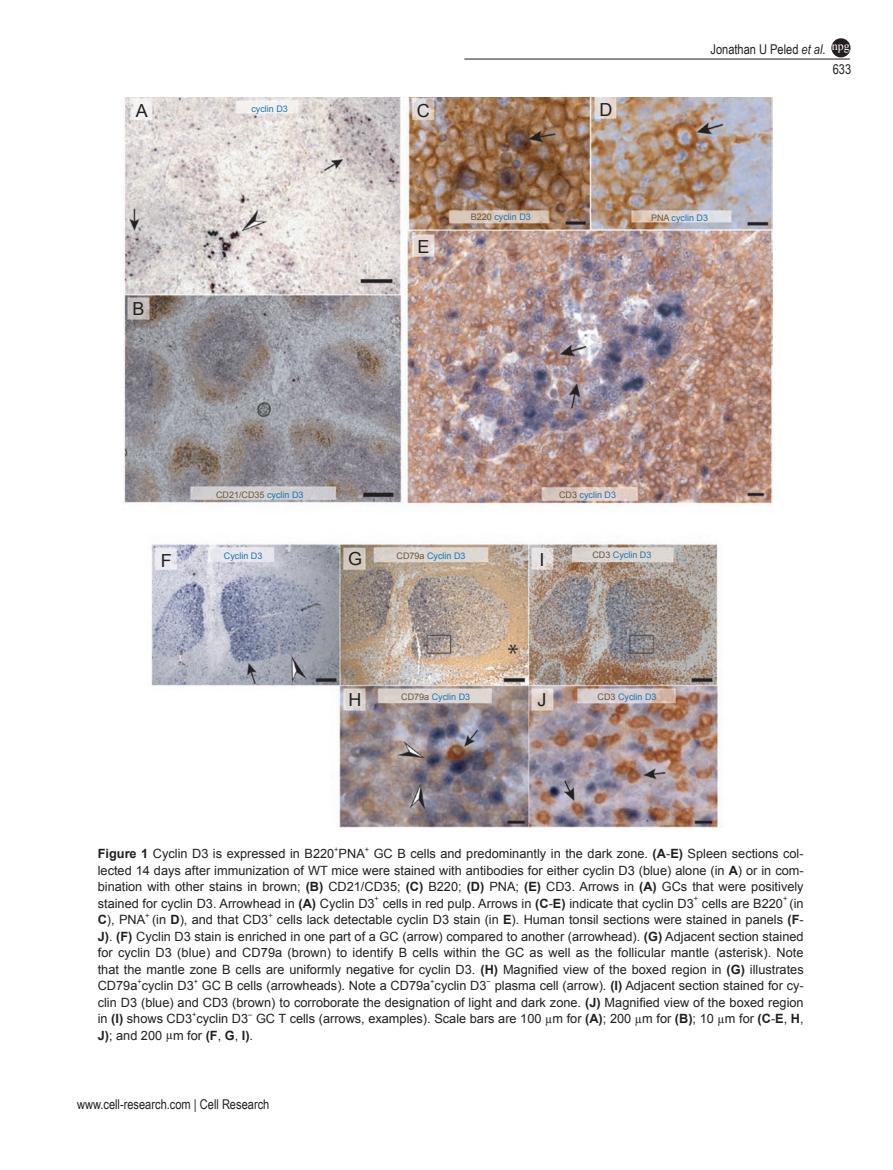
<style>
.page{position:relative;width:893px;height:1170px;background:#fff}
.page>*{position:absolute;margin:0;border:0;box-sizing:border-box;transform-origin:0 0}
.t1{font:18px "Arial MT2";color:#231f20}
.t2{font:13.5px "Arial Narrow";color:#231f20}
.t3{font:12.75px/16.5px "Arial MT2";color:#231f20;text-align:justify}
.t4{font:12px "Times New Roman PSMT2";color:#fff}
.t5{font:9px "Arial MT2";color:#1e74b0}
.t6{font:9px "Arial MT2";color:#6c5634}
.t7{font:7.5px "Arial MT2";color:#231f20}
.t8{font:7.5px "Arial";color:#231f20}
.s1{font-style:italic}
.s2{color:#6c5634}
.s3{color:#1e74b0}
.s4{font-family:"Arial";font-weight:700}
.s5{font-family:"Arial"}
.s6{font-family:"Times New Roman PSMT2"}
</style>
<div class="page">
<hr style="left:464px;top:59px;width:386px;height:1px;background:#231f20">
<div style="left:832px;top:39px;width:18px;height:18px;background:#231f20;border-radius:50%"></div>
<div style="left:831px;top:38px;width:19px;height:19px;border:2px solid #231f20;border-radius:50%"></div>
<img style="left:124px;top:98px;width:649px;height:729px">
<p class="t4" style="left:832px;top:38px;width:19px">npg</p>
<p class="t2" style="left:710px;top:40px;width:117px">Jonathan U Peled <span class="s1">et al</span>.</p>
<h1 class="t1" style="left:136px;top:99px;width:14px">A</h1>
<p class="t5" style="left:251px;top:103px;width:38px">cyclin D3</p>
<h1 class="t1" style="left:133px;top:297px;width:14px">B</h1>
<h1 class="t1" style="left:417px;top:99px;width:14px">C</h1>
<h1 class="t1" style="left:417px;top:234px;width:14px">E</h1>
<h1 class="t1" style="left:599px;top:98px;width:14px">D</h1>
<p class="t5" style="left:471px;top:211px;width:62px"><span class="s2">B220</span> cyclin D3</p>
<p class="t5" style="left:651px;top:212px;width:59px"><span class="s2">PNA</span> cyclin D3</p>
<p class="t2" style="left:833px;top:59px;width:20px">633</p>
<p class="t6" style="left:216px;top:488px;width:89px">CD21/CD35 <span class="s3">cyclin D3</span></p>
<p class="t5" style="left:559px;top:488px;width:59px"><span class="s2">CD3</span> cyclin D3</p>
<p class="t5" style="left:224px;top:549px;width:40px">Cyclin D3</p>
<p class="t5" style="left:396px;top:549px;width:71px"><span class="s2">CD79a</span> Cyclin D3</p>
<h1 class="t1" style="left:161px;top:548px;width:12px">F</h1>
<h1 class="t1" style="left:348px;top:547px;width:16px">G</h1>
<h1 class="t1" style="left:539px;top:548px;width:7px">I</h1>
<p class="t5" style="left:592px;top:549px;width:61px"><span class="s2">CD3</span> Cyclin D3</p>
<h1 class="t1" style="left:348px;top:688px;width:14px">H</h1>
<h1 class="t1" style="left:537px;top:687px;width:10px">J</h1>
<p class="t5" style="left:401px;top:690px;width:71px"><span class="s2">CD79a</span> Cyclin D3</p>
<p class="t5" style="left:598px;top:690px;width:61px"><span class="s2">CD3</span> Cyclin D3</p>
<p class="t7" style="left:334px;top:844px;width:6px">+</p>
<p class="t7" style="left:365px;top:844px;width:6px">+</p>
<p class="t3" style="left:98px;top:845px;width:707px;text-indent:276px">GC B cells and predominantly in the dark zone. <span class="s4">(A</span>-<span class="s4">E)</span> Spleen sections col&shy;lected 14 days after immunization of WT mice were stained with antibodies for either cyclin D3 (blue) alone (in <span class="s4">A</span>) or in com&shy;bination with other stains in brown; <span class="s4">(B)</span> CD21/CD35; <span class="s4">(C)</span> B220; <span class="s4">(D)</span> PNA; <span class="s4">(E)</span> CD3. Arrows in <span class="s4">(A)</span> GCs that were positively stained for cyclin D3. Arrowhead in <span class="s4">(A)</span> Cyclin D3</p>
<p class="t3" style="left:98px;top:845px;width:269px"><span class="s4">Figure 1</span> Cyclin D3 is expressed in B220 PNA</p>
<p class="t7" style="left:375px;top:893px;width:6px">+</p>
<p class="t3" style="left:383px;top:894px;width:313px">cells in red pulp. Arrows in <span class="s4">(C</span>-<span class="s4">E)</span> indicate that cyclin D3</p>
<p class="t7" style="left:694px;top:893px;width:6px">+</p>
<p class="t3" style="left:702px;top:894px;width:83px">cells are B220</p>
<p class="t7" style="left:783px;top:893px;width:6px">+</p>
<p class="t3" style="left:789px;top:894px;width:16px">(in</p>
<p class="t3" style="left:98px;top:911px;width:49px"><span class="s4">C</span>), PNA</p>
<p class="t7" style="left:145px;top:910px;width:6px">+</p>
<p class="t3" style="left:152px;top:911px;width:118px">(in <span class="s4">D</span>), and that CD3</p>
<p class="t7" style="left:268px;top:910px;width:6px">+</p>
<p class="t3" style="left:98px;top:911px;width:707px;text-indent:179px">cells lack detectable cyclin D3 stain (in <span class="s4">E</span>). Human tonsil sections were stained in panels <span class="s4">(F</span>-<span class="s4">J)</span>. <span class="s4">(F)</span> Cyclin D3 stain is enriched in one part of a GC (arrow) compared to another (arrowhead). <span class="s4">(G)</span> Adjacent section stained for cyclin D3 (blue) and CD79a (brown) to identify B cells within the GC as well as the follicular mantle (asterisk). Note that the mantle zone B cells are uniformly negative for cyclin D3. <span class="s4">(H)</span> <span class="s5">Magnified view of the boxed region in</span> <span class="s4">(G)</span> illustrates CD79a cyclin D3</p>
<p class="t7" style="left:137px;top:976px;width:6px">+</p>
<p class="t7" style="left:194px;top:976px;width:6px">+</p>
<p class="t3" style="left:202px;top:977px;width:286px">GC B cells (arrowheads). Note a CD79a cyclin D3</p>
<p class="t7" style="left:430px;top:976px;width:6px">+</p>
<p class="t8" style="left:487px;top:976px;width:6px">−</p>
<p class="t3" style="left:98px;top:977px;width:707px;text-indent:397px">plasma cell (arrow). <span class="s4">(I)</span> Adjacent section stained for cy&shy;clin D3 (blue) and CD3 (brown) to corroborate the designation of light and dark zone. <span class="s4">(J)</span> <span class="s5">Magnified view of the boxed region </span>in <span class="s4">(I)</span> shows CD3 cyclin D3</p>
<p class="t7" style="left:192px;top:1009px;width:6px">+</p>
<p class="t7" style="left:248px;top:1009px;width:6px">–</p>
<p class="t3" style="left:256px;top:1010px;width:549px">GC T cells (arrows, examples). Scale bars are 100 <span class="s6">µ</span>m for <span class="s4">(A)</span>; 200 <span class="s6">µ</span>m for <span class="s4">(B)</span>; 10 <span class="s6">µ</span>m for <span class="s4">(C</span>-<span class="s4">E</span>, <span class="s4">H</span>,</p>
<p class="t3" style="left:98px;top:1026px;width:157px"><span class="s4">J)</span>; and 200 <span class="s6">µ</span>m for <span class="s4">(F</span>, <span class="s4">G</span>, <span class="s4">I)</span>.</p>
<p class="t2" style="left:77px;top:1094px;width:194px">www.cell-research.com | Cell Research</p>
</div>
